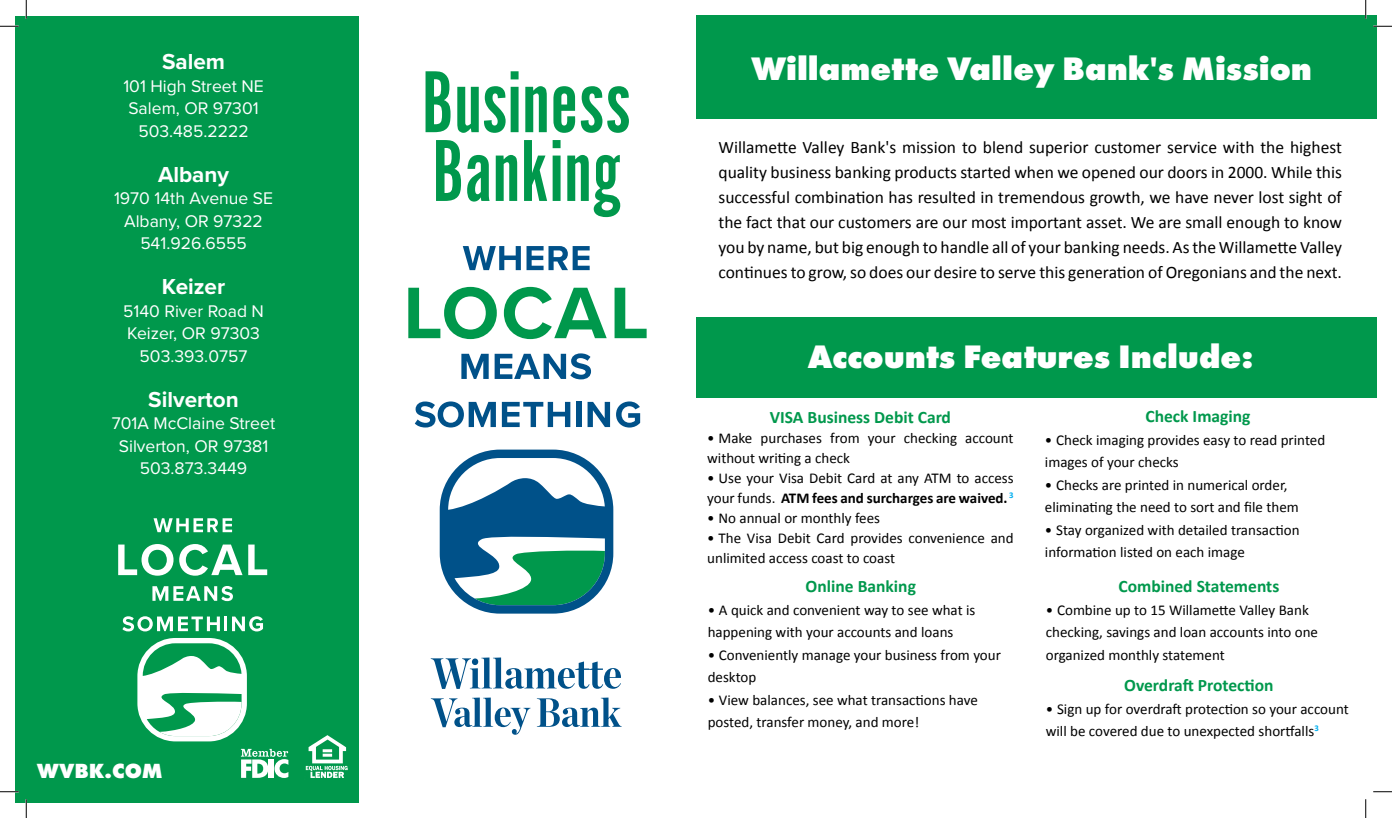
<style>
.page{position:relative;width:1392px;height:818px;background:#fff}
.page>*{position:absolute;margin:0;border:0;box-sizing:border-box;transform-origin:0 0}
.t1{font:91.25px/68.8px "Alternate Got No 1 D";color:#00984c}
.t2{font:800 33.75px "Futura PT";color:#fff}
.t3{font:700 22.5px "Proxima Nova";color:#fff}
.t4{font:800 21.25px "Futura PT";color:#fff}
.t5{font:17.5px/25px "Calibri";color:#000;text-align:justify}
.t6{font:17.5px/22.5px "Proxima Nova";color:#fff;text-align:center}
.t7{font:700 17.5px "Calibri";color:#00984c}
.t8{font:15px/22.5px "Calibri";color:#000}
.s1{font-weight:700}
</style>
<div class="page">
<div style="left:15px;top:16px;width:343px;height:786px;background:#00984c"></div>
<svg style="left:616px;top:401px;width:24px;height:26px"></svg>
<svg style="left:152px;top:586px;width:81px;height:15px"></svg>
<svg style="left:122px;top:616px;width:141px;height:15px"></svg>
<svg style="left:118px;top:544px;width:55px;height:31px"></svg>
<svg style="left:179px;top:544px;width:63px;height:31px"></svg>
<svg style="left:248px;top:544px;width:19px;height:31px"></svg>
<svg style="left:153px;top:518px;width:79px;height:14px"></svg>
<svg style="left:137px;top:638px;width:110px;height:103px"></svg>
<div style="left:696px;top:15px;width:680px;height:104px;background:#00984c"></div>
<div style="left:696px;top:317px;width:680px;height:81px;background:#00984c"></div>
<svg style="left:305px;top:735px;width:43px;height:43px"></svg>
<svg style="left:241px;top:748px;width:47px;height:29px"></svg>
<div style="left:269px;top:759px;width:5px;height:18px;background:#fff"></div>
<svg style="left:614px;top:288px;width:32px;height:50px"></svg>
<svg style="left:461px;top:354px;width:27px;height:25px"></svg>
<svg style="left:494px;top:353px;width:97px;height:26px"></svg>
<svg style="left:415px;top:401px;width:81px;height:26px"></svg>
<svg style="left:502px;top:402px;width:68px;height:25px"></svg>
<div style="left:576px;top:402px;width:5px;height:25px;background:#005189"></div>
<svg style="left:587px;top:402px;width:23px;height:25px"></svg>
<svg style="left:408px;top:287px;width:89px;height:52px"></svg>
<svg style="left:504px;top:287px;width:102px;height:52px"></svg>
<svg style="left:463px;top:246px;width:126px;height:24px"></svg>
<svg style="left:439px;top:449px;width:174px;height:164px"></svg>
<svg style="left:431px;top:657px;width:190px;height:32px"></svg>
<svg style="left:431px;top:697px;width:99px;height:37px"></svg>
<svg style="left:537px;top:697px;width:84px;height:30px"></svg>
<svg style="left:0;top:25px;width:19px;height:2px"></svg>
<svg style="left:1373px;top:25px;width:18px;height:2px"></svg>
<svg style="left:0;top:790px;width:19px;height:2px"></svg>
<svg style="left:1373px;top:791px;width:18px;height:1px"></svg>
<svg style="left:25px;top:0;width:2px;height:19px"></svg>
<svg style="left:25px;top:799px;width:2px;height:19px"></svg>
<svg style="left:1364px;top:0;width:2px;height:19px"></svg>
<svg style="left:1365px;top:799px;width:1px;height:19px"></svg>
<h3 class="t3" style="left:162px;top:48px;width:65px">Salem</h3>
<p class="t6" style="left:123px;top:75px;width:142px">101 High Street NE<br>Salem, OR 97301<br>503.485.2222</p>
<h3 class="t3" style="left:158px;top:161px;width:73px">Albany</h3>
<p class="t6" style="left:114px;top:187px;width:160px">1970 14th Avenue SE<br>Albany, OR 97322<br>541.926.6555</p>
<h3 class="t3" style="left:162px;top:273px;width:65px">Keizer</h3>
<p class="t6" style="left:123px;top:300px;width:142px">5140 River Road N<br>Keizer, OR 97303<br>503.393.0757</p>
<h3 class="t3" style="left:148px;top:386px;width:92px">Silverton</h3>
<p class="t6" style="left:112px;top:412px;width:165px">701A McClaine Street<br>Silverton, OR 97381<br>503.873.3449</p>
<h3 class="t4" style="left:37px;top:757px;width:127px">WVBK.COM</h3>
<h1 class="t1" style="left:422px;top:70px;width:210px">Business<br>Banking</h1>
<h2 class="t2" style="left:751px;top:48px;width:562px">Willamette Valley Bank's Mission</h2>
<p class="t5" style="left:718px;top:134px;width:625px">Willamette Valley Bank's mission to blend superior customer service with the highest quality business banking products started when we opened our doors in 2000. While this successful combination has resulted in tremendous growth, we have never lost sight of the fact that our customers are our most important asset. We are small enough to know you by name, but big enough to handle all of your banking needs. As the Willamette Valley continues to grow, so does our desire to serve this generation of Oregonians and the next.</p>
<h2 class="t2" style="left:807px;top:335px;width:447px">Accounts Features Include:</h2>
<p class="t7" style="left:769px;top:406px;width:183px">VISA Business Debit Card</p>
<p class="t8" style="left:707px;top:428px;width:308px;line-height:20px">• Make purchases from your checking account without writing a check</p>
<p class="t8" style="left:707px;top:468px;width:308px;line-height:20px">• Use your Visa Debit Card at any ATM to access your funds. <span class="s1">ATM fees and surcharges are waived.</span> <sup>3</sup></p>
<p class="t8" style="left:707px;top:507px;width:174px">• No annual or monthly fees</p>
<p class="t8" style="left:707px;top:528px;width:308px;line-height:20px">• The Visa Debit Card provides convenience and unlimited access coast to coast</p>
<p class="t7" style="left:805px;top:575px;width:112px">Online Banking</p>
<p class="t8" style="left:707px;top:598px;width:269px">• A quick and convenient way to see what is happening with your accounts and loans</p>
<p class="t8" style="left:707px;top:643px;width:295px">• Conveniently manage your business from your desktop</p>
<p class="t8" style="left:707px;top:688px;width:272px">• View balances, see what transactions have posted, transfer money, and more!</p>
<p class="t7" style="left:1145px;top:405px;width:106px">Check Imaging</p>
<p class="t8" style="left:1044px;top:428px;width:282px">• Check imaging provides easy to read printed images of your checks</p>
<p class="t8" style="left:1044px;top:473px;width:255px">• Checks are printed in numerical order, eliminating the need to sort and file them</p>
<p class="t8" style="left:1044px;top:518px;width:256px">• Stay organized with detailed transaction information listed on each image</p>
<p class="t7" style="left:1118px;top:575px;width:162px">Combined Statements</p>
<p class="t8" style="left:1045px;top:598px;width:274px">• Combine up to 15 Willamette Valley Bank checking, savings and loan accounts into one organized monthly statement</p>
<p class="t7" style="left:1124px;top:674px;width:151px">Overdraft Protection</p>
<p class="t8" style="left:1045px;top:697px;width:304px">• Sign up for overdraft protection so your account will be covered due to unexpected shortfalls<sup>3</sup></p>
</div>
